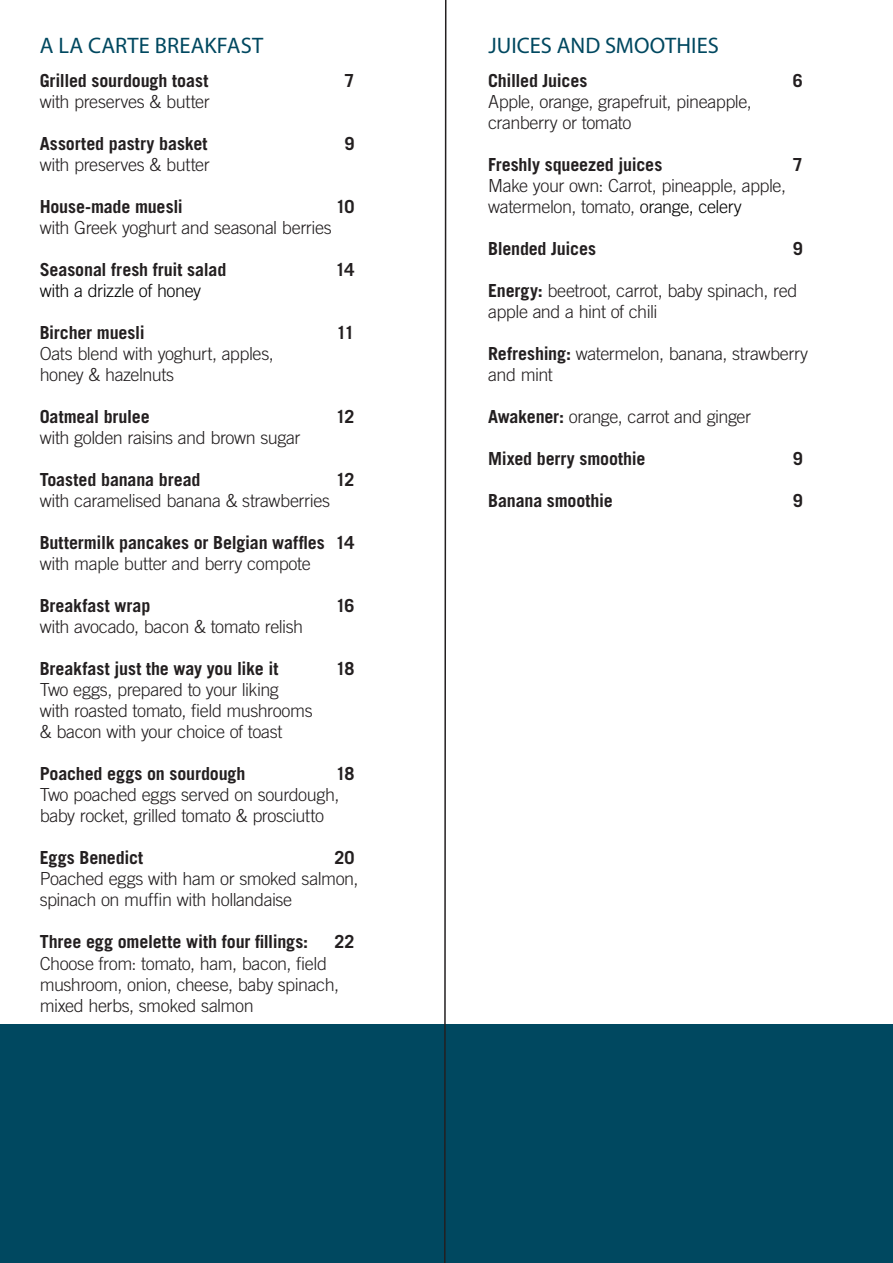
<style>
.page{position:relative;width:893px;height:1263px;background:#fff}
.page>*{position:absolute;margin:0;border:0;box-sizing:border-box;transform-origin:0 0}
.SUBHEAD{font:22.5px "Myriad Pro";letter-spacing:.005em;color:#004860}
.Body_text{font:300 18px/21px "Trade Gothic LT Std";letter-spacing:-.025em;color:#231f20}
.Body_text-2{font:700 18px "Trade Gothic LT Std";letter-spacing:-.01em;color:#231f20}
.Body_text-3{font:300 18px "Trade Gothic LT Std";letter-spacing:-.025em;color:#000}
.s1{color:#000}
.s2{font-weight:700}
</style>
<div class="page">
<div style="left:0;top:1025px;width:893px;height:238px;background:#004860"></div>
<svg style="left:443px;top:0;width:4px;height:1263px"></svg>
<p class="SUBHEAD" style="left:40px;top:31px;width:225px">A LA CARTE BREAKFAST</p>
<p class="Body_text-2" style="left:40px;top:70px;width:170px">Grilled sourdough toast</p>
<p class="Body_text-2" style="left:344px;top:70px;width:12px">7</p>
<p class="Body_text" style="left:40px;top:91px;width:171px">with preserves &amp; butter</p>
<p class="Body_text-2" style="left:40px;top:133px;width:169px">Assorted pastry basket</p>
<p class="Body_text-2" style="left:344px;top:133px;width:12px">9</p>
<p class="Body_text" style="left:40px;top:154px;width:171px">with preserves &amp; butter</p>
<p class="Body_text-2" style="left:40px;top:196px;width:145px">House-made muesli</p>
<p class="Body_text-2" style="left:336px;top:196px;width:20px">10</p>
<p class="Body_text" style="left:40px;top:217px;width:294px">with Greek yoghurt and seasonal berries</p>
<p class="Body_text-2" style="left:40px;top:259px;width:188px">Seasonal fresh fruit salad</p>
<p class="Body_text-2" style="left:335px;top:259px;width:20px">14</p>
<p class="Body_text-3" style="left:40px;top:280px;width:163px">with a drizzle of honey</p>
<p class="Body_text-2" style="left:40px;top:322px;width:107px">Bircher muesli</p>
<p class="Body_text-2" style="left:336px;top:322px;width:19px">11</p>
<p class="Body_text" style="left:40px;top:343px;width:236px">Oats blend with yoghurt, apples,</p>
<p class="Body_text" style="left:40px;top:364px;width:136px">honey &amp; hazelnuts</p>
<p class="Body_text-2" style="left:40px;top:406px;width:111px">Oatmeal brulee</p>
<p class="Body_text-2" style="left:336px;top:406px;width:20px">12</p>
<p class="Body_text" style="left:40px;top:427px;width:262px">with golden raisins and brown sugar</p>
<p class="Body_text-2" style="left:40px;top:469px;width:162px">Toasted banana bread</p>
<p class="Body_text-2" style="left:336px;top:469px;width:20px">12</p>
<p class="Body_text" style="left:40px;top:490px;width:292px">with caramelised banana &amp; strawberries</p>
<p class="Body_text-2" style="left:40px;top:532px;width:316px">Buttermilk pancakes or Belgian waffles 14</p>
<p class="Body_text" style="left:40px;top:553px;width:272px">with maple butter and berry compote</p>
<p class="Body_text-2" style="left:40px;top:595px;width:112px">Breakfast wrap</p>
<p class="Body_text-2" style="left:336px;top:595px;width:20px">16</p>
<p class="Body_text" style="left:40px;top:616px;width:265px">with avocado, bacon &amp; tomato relish</p>
<p class="Body_text-2" style="left:40px;top:658px;width:240px">Breakfast just the way you like it</p>
<p class="Body_text-2" style="left:336px;top:658px;width:20px">18</p>
<p class="Body_text" style="left:40px;top:679px;width:241px">Two eggs, prepared to your liking</p>
<p class="Body_text" style="left:40px;top:700px;width:274px">with roasted tomato, field mushrooms</p>
<p class="Body_text" style="left:40px;top:721px;width:244px">&amp; bacon with your choice of toast</p>
<p class="Body_text-2" style="left:40px;top:763px;width:207px">Poached eggs on sourdough</p>
<p class="Body_text-2" style="left:336px;top:763px;width:20px">18</p>
<p class="Body_text" style="left:40px;top:784px;width:301px">Two poached eggs served on sourdough,</p>
<p class="Body_text" style="left:40px;top:805px;width:286px">baby rocket, grilled tomato &amp; prosciutto</p>
<p class="Body_text-2" style="left:40px;top:847px;width:105px">Eggs Benedict</p>
<p class="Body_text-2" style="left:334px;top:847px;width:21px">20</p>
<p class="Body_text" style="left:40px;top:868px;width:320px">Poached eggs with ham or smoked salmon,</p>
<p class="Body_text" style="left:40px;top:889px;width:254px">spinach on muffin with hollandaise</p>
<p class="Body_text-2" style="left:40px;top:931px;width:270px">Three egg omelette with four fillings:</p>
<p class="Body_text-2" style="left:334px;top:931px;width:21px">22</p>
<p class="Body_text" style="left:40px;top:952px;width:301px">Choose from: tomato, ham, bacon, field mushroom, onion, cheese, baby spinach,</p>
<p class="Body_text" style="left:40px;top:994px;width:216px">mixed herbs, smoked salmon</p>
<p class="SUBHEAD" style="left:488px;top:31px;width:232px">JUICES AND SMOOTHIES</p>
<p class="Body_text-2" style="left:488px;top:70px;width:101px">Chilled Juices</p>
<p class="Body_text-2" style="left:793px;top:70px;width:12px">6</p>
<p class="Body_text" style="left:488px;top:91px;width:265px">Apple, orange, grapefruit, pineapple,</p>
<p class="Body_text" style="left:488px;top:112px;width:145px">cranberry or tomato</p>
<p class="Body_text-2" style="left:488px;top:154px;width:176px">Freshly squeezed juices</p>
<p class="Body_text-2" style="left:793px;top:154px;width:12px">7</p>
<p class="Body_text" style="left:488px;top:175px;width:299px">Make your own: Carrot, pineapple, apple, watermelon, tomato, <span class="s1">orange, celery</span></p>
<p class="Body_text-2" style="left:488px;top:238px;width:109px">Blended Juices</p>
<p class="Body_text-2" style="left:793px;top:238px;width:12px">9</p>
<p class="Body_text" style="left:488px;top:280px;width:311px"><span class="s2">Energy:</span> beetroot, carrot, baby spinach, red apple and a hint of chili</p>
<p class="Body_text" style="left:488px;top:343px;width:322px"><span class="s2">Refreshing:</span> watermelon, banana, strawberry and mint</p>
<p class="Body_text" style="left:488px;top:406px;width:264px"><span class="s2">Awakener:</span> orange, carrot and ginger</p>
<p class="Body_text-2" style="left:488px;top:448px;width:159px">Mixed berry smoothie</p>
<p class="Body_text-2" style="left:793px;top:448px;width:12px">9</p>
<p class="Body_text-2" style="left:488px;top:490px;width:126px">Banana smoothie</p>
<p class="Body_text-2" style="left:793px;top:490px;width:12px">9</p>
</div>
